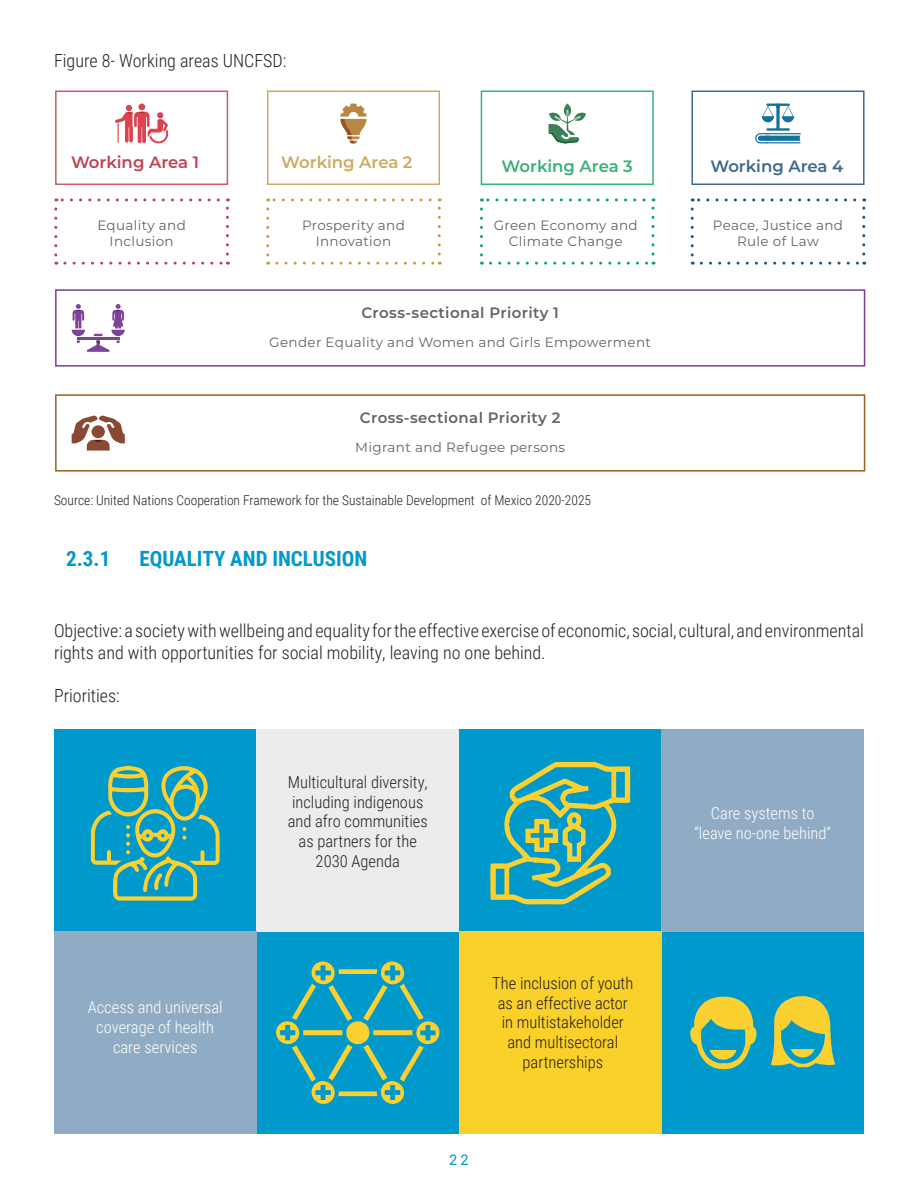
<style>
.page{position:relative;width:918px;height:1188px;background:#fff}
.page>*{position:absolute;margin:0;border:0;box-sizing:border-box;transform-origin:0 0}
.Title2_-_box{font:700 21px "Roboto Condensed";color:#09c}
.Body_Main{font:300 18px/21.6px "Roboto Condensed";color:#231f20}
.Box_Body{font:300 16.5px/19.8px "Roboto Condensed";color:#231f20;text-align:center}
.Box_Body-2{font:300 16.5px/19.8px "Roboto Condensed";color:#fff;text-align:center}
.Bloque_de_texto{font:600 16.5px "Montserrat";letter-spacing:-.005em;color:#c14250}
.Bloque_de_texto-2{font:600 16.5px "Montserrat";letter-spacing:-.005em;color:#cdaa5f}
.Bloque_de_texto-3{font:600 16.5px "Montserrat";letter-spacing:-.005em;color:#39b177}
.Bloque_de_texto-4{font:600 16.5px "Montserrat";letter-spacing:-.005em;color:#3c698f}
.Bloque_de_texto-5{font:600 15px "Montserrat";letter-spacing:.025em;color:#636366}
.t1{font:15px "Akkurat LL";color:#09c}
.Bloque_de_texto-6{font:13.5px/16.2px "Montserrat";letter-spacing:.025em;color:#636366;text-align:center}
.Footnotes_main{font:300 13.5px "Roboto Condensed";color:#231f20}
</style>
<div class="page">
<div style="left:459px;top:729px;width:203px;height:203px;background:#09c"></div>
<div style="left:54px;top:729px;width:202px;height:203px;background:#09c"></div>
<div style="left:256px;top:932px;width:203px;height:202px;background:#09c"></div>
<div style="left:662px;top:932px;width:202px;height:202px;background:#09c"></div>
<div style="left:256px;top:729px;width:203px;height:203px;background:#ebecee"></div>
<div style="left:54px;top:932px;width:202px;height:202px;background:#90acc4"></div>
<div style="left:662px;top:729px;width:202px;height:203px;background:#90acc4"></div>
<div style="left:459px;top:932px;width:203px;height:202px;background:#fad02b"></div>
<svg style="left:91px;top:766px;width:129px;height:135px"></svg>
<svg style="left:490px;top:762px;width:140px;height:143px"></svg>
<svg style="left:771px;top:996px;width:64px;height:71px"></svg>
<svg style="left:690px;top:997px;width:67px;height:72px"></svg>
<svg style="left:276px;top:961px;width:164px;height:143px"></svg>
<div style="left:55px;top:91px;width:173px;height:94px;border:2px solid #c85d61"></div>
<svg style="left:54px;top:209px;width:3px;height:56px"></svg>
<svg style="left:65px;top:262px;width:163px;height:3px"></svg>
<svg style="left:226px;top:198px;width:3px;height:56px"></svg>
<svg style="left:56px;top:198px;width:162px;height:3px"></svg>
<div style="left:55px;top:289px;width:810px;height:78px;border:2px solid #7c3e95"></div>
<div style="left:55px;top:394px;width:810px;height:78px;border:2px solid #95621e"></div>
<div style="left:267px;top:91px;width:173px;height:94px;border:2px solid #cdaa5f"></div>
<svg style="left:266px;top:209px;width:3px;height:56px"></svg>
<svg style="left:277px;top:262px;width:163px;height:3px"></svg>
<svg style="left:438px;top:198px;width:3px;height:56px"></svg>
<svg style="left:268px;top:198px;width:162px;height:3px"></svg>
<div style="left:481px;top:91px;width:173px;height:94px;border:2px solid #39b177"></div>
<svg style="left:480px;top:209px;width:3px;height:56px"></svg>
<svg style="left:490px;top:262px;width:164px;height:3px"></svg>
<svg style="left:652px;top:198px;width:3px;height:56px"></svg>
<svg style="left:481px;top:198px;width:163px;height:3px"></svg>
<div style="left:691px;top:91px;width:174px;height:94px;border:2px solid #3c698f"></div>
<svg style="left:691px;top:209px;width:3px;height:56px"></svg>
<svg style="left:701px;top:262px;width:164px;height:3px"></svg>
<svg style="left:862px;top:198px;width:3px;height:56px"></svg>
<svg style="left:692px;top:198px;width:163px;height:3px"></svg>
<div style="left:138px;top:104px;width:7px;height:6px;background:#de424e;border-radius:50%"></div>
<svg style="left:115px;top:105px;width:53px;height:39px"></svg>
<svg style="left:340px;top:104px;width:27px;height:39px"></svg>
<svg style="left:549px;top:104px;width:37px;height:39px"></svg>
<svg style="left:755px;top:104px;width:46px;height:39px"></svg>
<hr style="left:87px;top:350px;width:23px;height:2px;background:#7d4399">
<hr style="left:77px;top:337px;width:25px;height:3px;background:#7d4399">
<svg style="left:72px;top:304px;width:13px;height:39px"></svg>
<hr style="left:102px;top:337px;width:18px;height:3px;background:#7d4399">
<svg style="left:111px;top:304px;width:14px;height:39px"></svg>
<svg style="left:94px;top:334px;width:9px;height:10px"></svg>
<svg style="left:72px;top:415px;width:53px;height:36px"></svg>
<p class="Body_Main" style="left:54px;top:49px;width:234px">Figure 8- Working areas UNCFSD:</p>
<p class="Bloque_de_texto" style="left:71px;top:150px;width:130px">Working Area 1</p>
<p class="Bloque_de_texto-2" style="left:281px;top:150px;width:133px">Working Area 2</p>
<p class="Bloque_de_texto-3" style="left:502px;top:154px;width:133px">Working Area 3</p>
<p class="Bloque_de_texto-4" style="left:710px;top:154px;width:134px">Working Area 4</p>
<p class="Bloque_de_texto-6" style="left:97px;top:217px;width:90px">Equality and<br>Inclusion</p>
<p class="Bloque_de_texto-6" style="left:302px;top:217px;width:104px">Prosperity and<br>Innovation</p>
<p class="Bloque_de_texto-6" style="left:494px;top:217px;width:145px">Green Economy and<br>Climate Change</p>
<p class="Bloque_de_texto-6" style="left:713px;top:217px;width:132px">Peace, Justice and<br>Rule of Law</p>
<p class="Bloque_de_texto-5" style="left:361px;top:302px;width:199px">Cross-sectional Priority 1</p>
<p class="Bloque_de_texto-6" style="left:269px;top:334px;width:383px">Gender Equality and Women and Girls Empowerment</p>
<p class="Bloque_de_texto-5" style="left:360px;top:407px;width:202px">Cross-sectional Priority 2</p>
<p class="Bloque_de_texto-6" style="left:355px;top:439px;width:211px">Migrant and Refugee persons</p>
<p class="Footnotes_main" style="left:54px;top:490px;width:539px">Source: United Nations Cooperation Framework for the Sustainable Development of Mexico 2020-2025</p>
<p class="Title2_-_box" style="left:66px;top:544px;width:46px">2.3.1</p>
<p class="Title2_-_box" style="left:140px;top:544px;width:229px">EQUALITY AND INCLUSION</p>
<p class="Body_Main" style="left:54px;top:619px;width:812px">Objective: a society with wellbeing and equality for the effective exercise of economic, social, cultural, and environmental rights and with opportunities for social mobility, leaving no one behind.</p>
<p class="Body_Main" style="left:54px;top:684px;width:67px">Priorities:</p>
<p class="Box_Body-2" style="left:88px;top:997px;width:136px">Access and universal coverage of health care services</p>
<p class="Box_Body" style="left:288px;top:772px;width:142px">Multicultural diversity, including indigenous and afro communities as partners for the<br>2030 Agenda</p>
<p class="Box_Body" style="left:492px;top:973px;width:143px">The inclusion of youth as an effective actor in multistakeholder and multisectoral partnerships</p>
<p class="t1" style="left:449px;top:1148px;width:21px">22</p>
<p class="Box_Body-2" style="left:711px;top:803px;width:105px">Care systems to</p>
<p class="Box_Body-2" style="left:694px;top:823px;width:138px">“leave no-one behind”</p>
</div>
